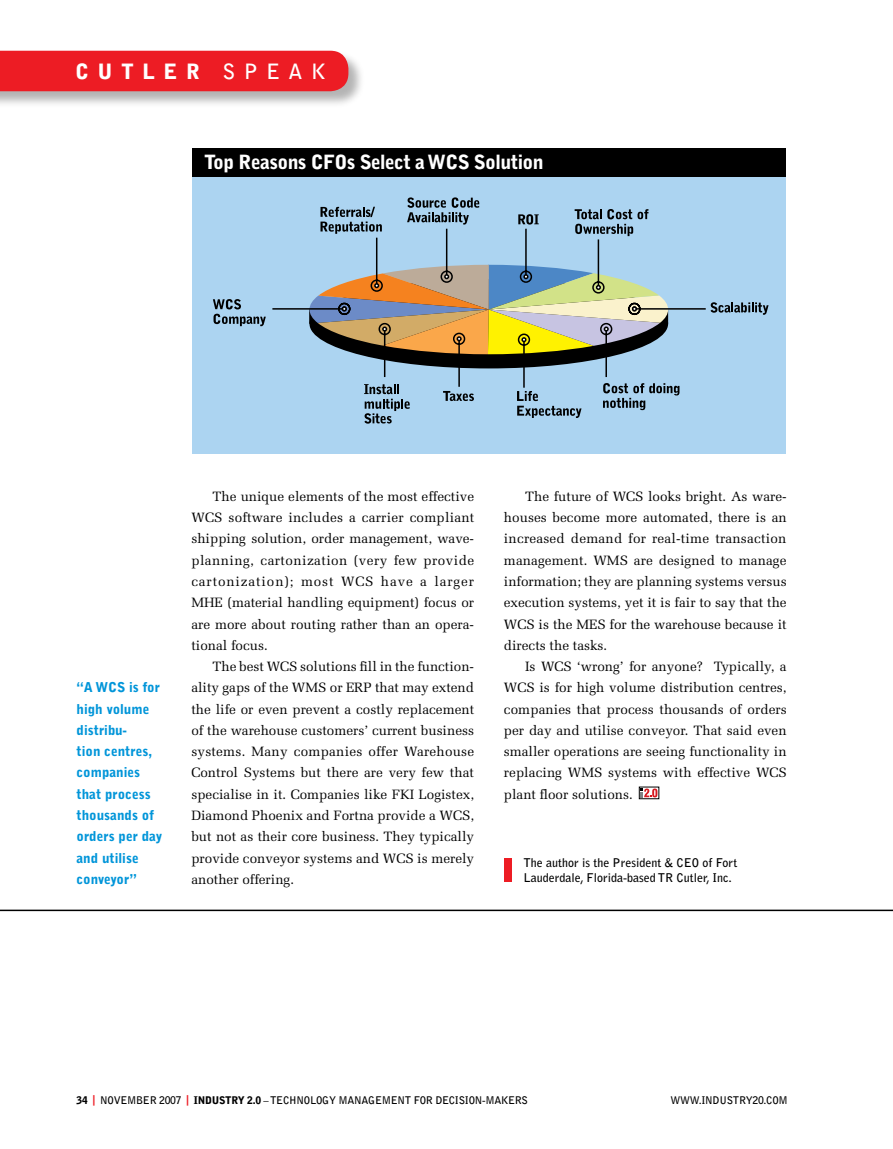
<style>
.page{position:relative;width:893px;height:1149px;background:#fff}
.page>*{position:absolute;margin:0;border:0;box-sizing:border-box;transform-origin:0 0}
.t1{font:900 21px "Bell Gothic";letter-spacing:.4em;color:#fff}
.t2{font:900 19.5px "Bell Gothic";letter-spacing:-.03em;color:#fff}
.t3{font:13.5px/21.3px "Melior";color:#000;text-align:justify}
.t4{font:900 13.5px/21.3px "Bell Gothic";color:#0095d9}
.t5{font:700 12px/15px "Bell Gothic";color:#000}
.t6{font:700 10.5px "Bell Gothic";letter-spacing:-.025em;color:#000}
.s1{font-weight:700}
.s2{font-weight:900}
.s3{font-weight:900;color:#ed1c24}
</style>
<div class="page">
<div style="left:0;top:50px;width:366px;height:59px;background:#000;opacity:.3"></div>
<div style="left:0;top:51px;width:348px;height:40px;background:#ed1c24"></div>
<div style="left:504px;top:857px;width:8px;height:24px;background:#ed1c24"></div>
<div style="left:192px;top:149px;width:594px;height:304px;background:#acd4f1"></div>
<svg style="left:640px;top:788px;width:17px;height:9px"></svg>
<svg style="left:213px;top:197px;width:556px;height:226px"></svg>
<div style="left:192px;top:148px;width:594px;height:29px;background:#000"></div>
<hr style="left:0;top:909px;width:893px;height:1px;background:#000">
<h1 class="t1" style="left:75px;top:59px;width:251px">c utler <span class="s1">SPEAK</span></h1>
<h2 class="t2" style="left:204px;top:151px;width:341px">Top Reasons CFOs Select a WCS Solution</h2>
<p class="t4" style="left:77px;top:676px;width:88px">“A WCS is for high volume distribu-<br>tion centres, companies that process thousands of orders per day and utilise conveyor”</p>
<p class="t3" style="left:191px;top:485px;width:284px;text-indent:21px">The unique elements of the most effective WCS software includes a carrier compliant shipping solution, order management, wave&shy;planning, cartonization (very few provide cartonization); most WCS have a larger MHE (material handling equipment) focus or are more about routing rather than an opera&shy;tional focus.</p>
<p class="t3" style="left:191px;top:655px;width:284px;text-indent:21px">The best WCS solutions fill in the function&shy;ality gaps of the WMS or ERP that may extend the life or even prevent a costly replacement of the warehouse customers’ current business systems. Many companies offer Warehouse Control Systems but there are very few that specialise in it. Companies like FKI Logistex, Diamond Phoenix and Fortna provide a WCS, but not as their core business. They typically provide conveyor systems and WCS is merely another offering.</p>
<p class="t3" style="left:504px;top:485px;width:284px;text-indent:21px">The future of WCS looks bright. As ware&shy;houses become more automated, there is an increased demand for real-time transaction management. WMS are designed to manage information; they are planning systems versus execution systems, yet it is fair to say that the WCS is the MES for the warehouse because it directs the tasks.</p>
<p class="t3" style="left:504px;top:655px;width:284px;text-indent:21px">Is WCS ‘wrong’ for anyone? Typically, a WCS is for high volume distribution centres, companies that process thousands of orders per day and utilise conveyor. That said even smaller operations are seeing functionality in replacing WMS systems with effective WCS plant floor solutions.</p>
<p class="t5" style="left:523px;top:855px;width:162px">THE AUTHOR IS THE PRESIDENT &amp; CEO</p>
<p class="t5" style="left:523px;top:855px;width:215px;text-indent:179px">OF FORT<br>LAUDERDALE, F LORIDA-BASED TR CUTLER, I NC.</p>
<p class="t6" style="left:76px;top:1093px;width:453px"><span class="s2">34</span> <span class="s3">|</span> NOVEMBER 2007 <span class="s3">|</span> <span class="s2">industry 2.0</span> – TECHNOLOGY MANAGEMENT FOR D ECISION-MAKERS</p>
<p class="t6" style="left:670px;top:1093px;width:119px">WWW.INDUSTRY20.COM</p>
</div>
